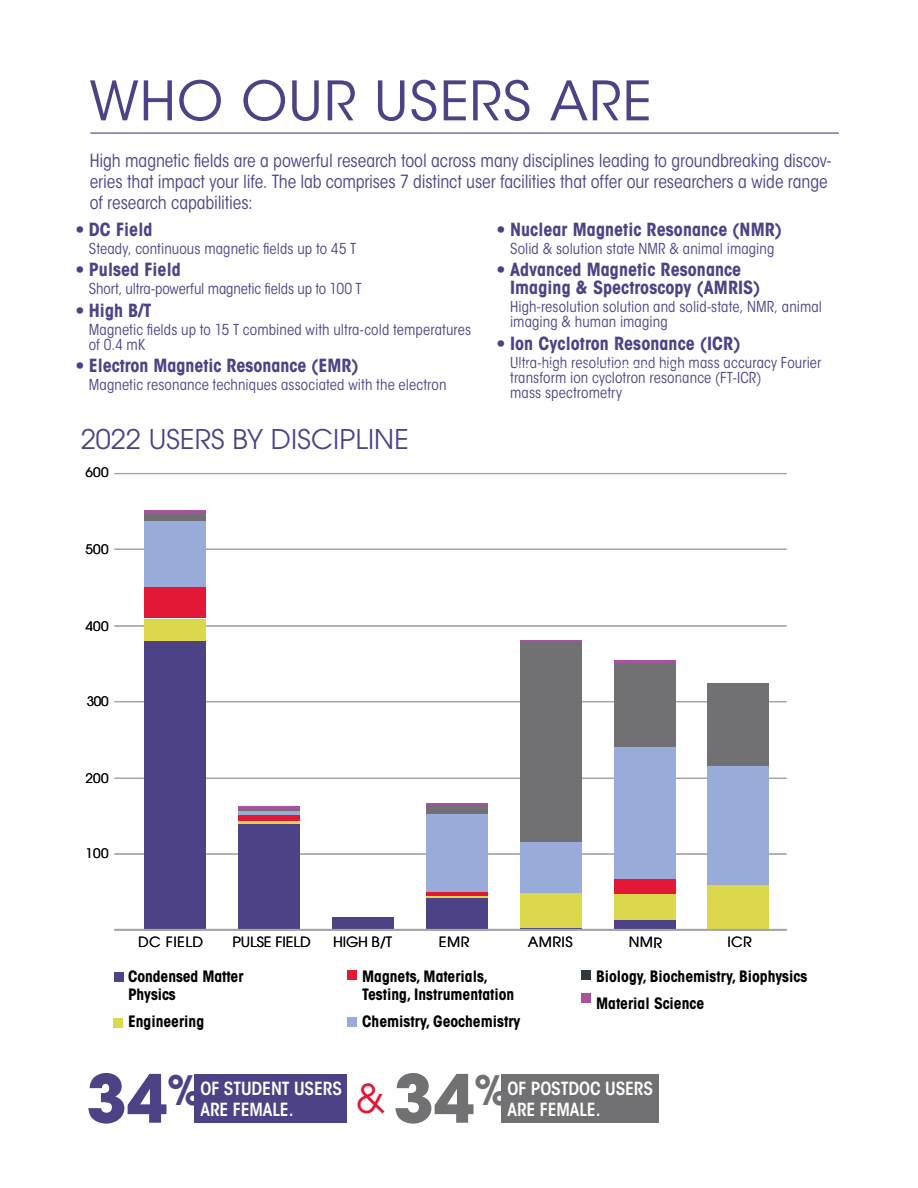
<style>
.page{position:relative;width:918px;height:1188px;background:#fff}
.page>*{position:absolute;margin:0;border:0;box-sizing:border-box;transform-origin:0 0}
.t1{font:700 66px "ITC Avant Garde Pro";color:#717073}
.t2{font:700 66px "ITC Avant Garde Pro";color:#4d4285}
.t3{font:54px "ITC Avant Garde Std";letter-spacing:.02em;color:#4d4285}
.t4{font:27px "ITC Avant Garde Pro";letter-spacing:.005em;color:#4d4285}
.t5{font:condensed 18px/21px "ITC Avant Garde Std";letter-spacing:-.01em;color:#4d4285}
.t6{font:700 condensed 18px/18px "ITC Avant Garde Std";letter-spacing:.005em;color:#4d4285}
.t7{font:600 condensed 18px/21px "ITC Avant Garde Std";letter-spacing:-.005em;color:#fff}
.t8{font:700 condensed 15.6px/18px "ITC Avant Garde Std";color:#000}
.t9{font:condensed 15px/15px "ITC Avant Garde Std";letter-spacing:.005em;color:#4d4285}
.t10{font:14.1px "ITC Avant Garde Pro";color:#000}
.t11{font:13.95px "ITC Avant Garde Pro";letter-spacing:.05em;color:#000}
.t12{font:13.95px "ITC Avant Garde Pro";letter-spacing:.01em;color:#000}
.t13{font:13.05px "ITC Avant Garde Pro";letter-spacing:.05em;color:#000}
</style>
<div class="page">
<hr style="left:90px;top:133px;width:749px;height:1px;background:#4d4285">
<hr style="left:115px;top:853px;width:672px;height:2px;background:#a5a5a9">
<hr style="left:115px;top:929px;width:672px;height:2px;background:#a5a5a9">
<hr style="left:115px;top:778px;width:672px;height:1px;background:#a5a5a9">
<hr style="left:115px;top:701px;width:672px;height:1px;background:#a5a5a9">
<hr style="left:115px;top:625px;width:672px;height:2px;background:#a5a5a9">
<hr style="left:115px;top:549px;width:672px;height:1px;background:#a5a5a9">
<hr style="left:115px;top:473px;width:672px;height:1px;background:#a5a5a9">
<div style="left:332px;top:917px;width:62px;height:13px;background:#4d4285"></div>
<hr style="left:114px;top:853px;width:672px;height:2px;background:#a5a5a9">
<hr style="left:114px;top:929px;width:672px;height:2px;background:#a5a5a9">
<hr style="left:114px;top:778px;width:672px;height:1px;background:#a5a5a9">
<hr style="left:114px;top:701px;width:672px;height:1px;background:#a5a5a9">
<hr style="left:114px;top:625px;width:672px;height:2px;background:#a5a5a9">
<hr style="left:114px;top:549px;width:672px;height:1px;background:#a5a5a9">
<hr style="left:114px;top:473px;width:672px;height:1px;background:#a5a5a9">
<div style="left:144px;top:640px;width:62px;height:290px;background:#4d4285"></div>
<div style="left:144px;top:619px;width:62px;height:21px;background:#dbd84b"></div>
<div style="left:144px;top:587px;width:62px;height:31px;background:#e31837"></div>
<div style="left:144px;top:520px;width:62px;height:67px;background:#99acd9"></div>
<div style="left:144px;top:513px;width:62px;height:7px;background:#717073"></div>
<hr style="left:144px;top:510px;width:62px;height:3px;background:#a9529f">
<div style="left:238px;top:824px;width:62px;height:106px;background:#4d4285"></div>
<hr style="left:238px;top:809px;width:62px;height:3px;background:#717073">
<hr style="left:238px;top:806px;width:62px;height:3px;background:#a9529f">
<hr style="left:238px;top:812px;width:62px;height:3px;background:#99acd9">
<div style="left:238px;top:815px;width:62px;height:6px;background:#e31837"></div>
<hr style="left:238px;top:821px;width:62px;height:3px;background:#dbd84b">
<div style="left:426px;top:897px;width:62px;height:33px;background:#4d4285"></div>
<hr style="left:426px;top:896px;width:62px;height:1px;background:#dbd84b">
<hr style="left:426px;top:804px;width:62px;height:1px;background:#a9529f">
<div style="left:426px;top:891px;width:62px;height:5px;background:#e31837"></div>
<div style="left:426px;top:814px;width:62px;height:77px;background:#99acd9"></div>
<div style="left:426px;top:805px;width:62px;height:9px;background:#717073"></div>
<hr style="left:520px;top:928px;width:61px;height:2px;background:#4d4285">
<hr style="left:520px;top:892px;width:61px;height:2px;background:#e31837">
<div style="left:520px;top:894px;width:61px;height:34px;background:#dbd84b"></div>
<div style="left:520px;top:840px;width:61px;height:53px;background:#99acd9"></div>
<div style="left:520px;top:642px;width:61px;height:200px;background:#717073"></div>
<hr style="left:520px;top:641px;width:61px;height:1px;background:#a9529f">
<div style="left:614px;top:919px;width:61px;height:11px;background:#4d4285"></div>
<div style="left:614px;top:893px;width:61px;height:26px;background:#dbd84b"></div>
<div style="left:614px;top:879px;width:61px;height:15px;background:#e31837"></div>
<div style="left:614px;top:746px;width:61px;height:133px;background:#99acd9"></div>
<div style="left:614px;top:662px;width:61px;height:84px;background:#717073"></div>
<hr style="left:614px;top:660px;width:61px;height:2px;background:#a9529f">
<div style="left:708px;top:885px;width:61px;height:44px;background:#dbd84b"></div>
<div style="left:708px;top:765px;width:61px;height:120px;background:#99acd9"></div>
<div style="left:708px;top:683px;width:61px;height:82px;background:#717073"></div>
<hr style="left:114px;top:929px;width:672px;height:1px;background:#a5a5a9">
<div style="left:582px;top:971px;width:9px;height:9px;background:#31383e"></div>
<div style="left:113px;top:1019px;width:10px;height:9px;background:#dbd84b"></div>
<div style="left:348px;top:971px;width:9px;height:9px;background:#e31837"></div>
<div style="left:348px;top:1017px;width:9px;height:10px;background:#99add9"></div>
<div style="left:582px;top:993px;width:9px;height:10px;background:#a852a0"></div>
<div style="left:114px;top:972px;width:9px;height:9px;background:#4d4285"></div>
<div style="left:501px;top:1074px;width:158px;height:48px;background:#717073"></div>
<div style="left:194px;top:1074px;width:153px;height:48px;background:#4d4285"></div>
<h2 class="t3" style="left:89px;top:68px;width:564px">WHO OUR USERS ARE</h2>
<p class="t5" style="left:90px;top:150px;width:743px">High magnetic fields are a powerful research tool across many disciplines leading to groundbreaking discov&shy;eries that impact your life. The lab comprises 7 distinct user facilities that offer our researchers a wide range of research capabilities:</p>
<p class="t6" style="left:75px;top:220px;width:79px">• DC Field</p>
<p class="t9" style="left:89px;top:241px;width:269px">Steady, continuous magnetic fields up to 45 T</p>
<p class="t6" style="left:75px;top:261px;width:107px">• Pulsed Field</p>
<p class="t9" style="left:89px;top:282px;width:274px">Short, ultra-powerful magnetic fields up to 100 T</p>
<p class="t6" style="left:75px;top:301px;width:78px">• High B/T</p>
<p class="t9" style="left:89px;top:322px;width:384px">Magnetic fields up to 15 T combined with ultra-cold temperatures of 0.4 mK</p>
<p class="t6" style="left:75px;top:357px;width:285px">• Electron Magnetic Resonance (EMR)</p>
<p class="t9" style="left:89px;top:378px;width:359px">Magnetic resonance techniques associated with the electron</p>
<p class="t6" style="left:497px;top:220px;width:287px">• Nuclear Magnetic Resonance (NMR)</p>
<p class="t9" style="left:510px;top:241px;width:266px">Solid &amp; solution state NMR &amp; animal imaging</p>
<p class="t6" style="left:510px;top:261px;width:252px;text-indent:-14px">• Advanced Magnetic Resonance<br>Imaging &amp; Spectroscopy (AMRIS)</p>
<p class="t9" style="left:510px;top:300px;width:313px">High-resolution solution and solid-state, NMR, animal imaging &amp; human imaging</p>
<p class="t6" style="left:497px;top:334px;width:245px">• Ion Cyclotron Resonance (ICR)</p>
<p class="t9" style="left:510px;top:355px;width:313px">Ultra-high resolution and high mass accuracy Fourier transform ion cyclotron resonance (FT-ICR)<br>mass spectrometry</p>
<h3 class="t4" style="left:81px;top:423px;width:330px">2022 USERS BY DISCIPLINE</h3>
<p class="t13" style="left:85px;top:464px;width:24px">600</p>
<p class="t13" style="left:85px;top:541px;width:24px">500</p>
<p class="t13" style="left:85px;top:618px;width:24px">400</p>
<p class="t13" style="left:87px;top:693px;width:23px">300</p>
<p class="t13" style="left:85px;top:770px;width:24px">200</p>
<p class="t13" style="left:85px;top:845px;width:24px">100</p>
<p class="t11" style="left:138px;top:934px;width:66px">DC FIELD</p>
<p class="t12" style="left:232px;top:934px;width:79px">PULSE FIELD</p>
<p class="t10" style="left:333px;top:933px;width:60px">HIGH B/T</p>
<p class="t11" style="left:439px;top:934px;width:32px">EMR</p>
<p class="t11" style="left:528px;top:934px;width:46px">AMRIS</p>
<p class="t11" style="left:629px;top:934px;width:35px">NMR</p>
<p class="t11" style="left:727px;top:934px;width:26px">ICR</p>
<p class="t8" style="left:128px;top:967px;width:117px">Condensed Matter<br>Physics</p>
<p class="t8" style="left:128px;top:1012px;width:78px">Engineering</p>
<p class="t8" style="left:362px;top:967px;width:154px">Magnets, Materials,<br>Testing, Instrumentation</p>
<p class="t8" style="left:362px;top:1012px;width:160px">Chemistry, Geochemistry</p>
<p class="t8" style="left:596px;top:962px;width:213px;line-height:27px">Biology, Biochemistry, Biophysics<br>Material Science</p>
<h1 class="t2" style="left:86px;top:1054px;width:117px">34<sup>%</sup></h1>
<p class="t7" style="left:201px;top:1078px;width:143px">OF STUDENT USERS<br>ARE FEMALE.</p>
<h1 class="t1" style="left:356px;top:1054px;width:155px"><sup>&amp;</sup> 34<sup>%</sup></h1>
<p class="t7" style="left:508px;top:1078px;width:147px">OF POSTDOC USERS</p>
<p class="t7" style="left:508px;top:1099px;width:95px">ARE FEMALE.</p>
</div>
